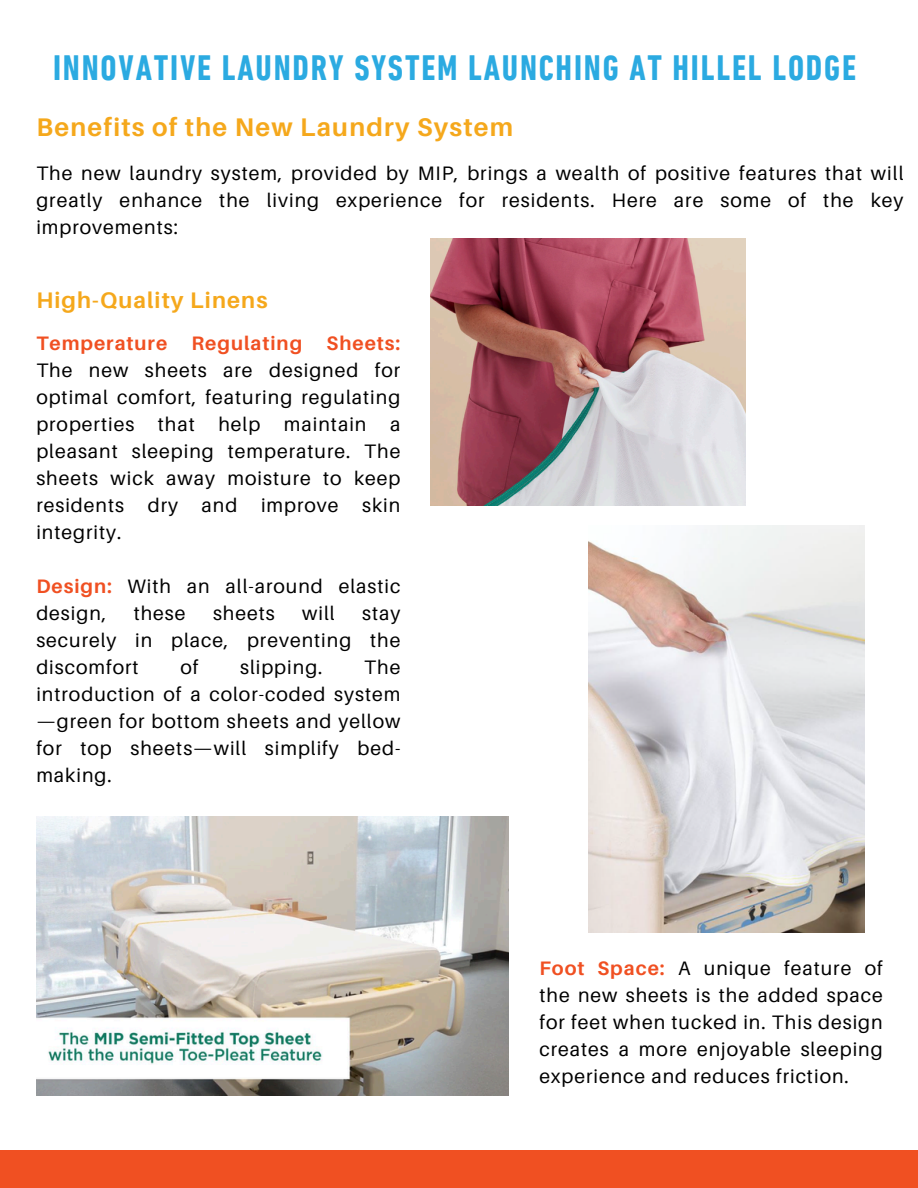
<style>
.page{position:relative;width:918px;height:1188px;background:#fff}
.page>*{position:absolute;margin:0;border:0;box-sizing:border-box;transform-origin:0 0}
.t1{font:700 condensed 36px "DIN Next LT Pro";letter-spacing:.05em;color:#2baae1}
.t2{font:700 25.5px "Aileron";letter-spacing:.05em;color:#f5a81c}
.t3{font:700 22.5px "Aileron";letter-spacing:.05em;color:#f5a81c}
.t4{font:19.5px/27px "Aileron";letter-spacing:.05em;color:#000;text-align:justify}
.s1{font-weight:700;color:#f05022}
</style>
<div class="page">
<div style="left:0;top:1150px;width:918px;height:38px;background:#f05022"></div>
<img style="left:36px;top:817px;width:473px;height:279px">
<img style="left:431px;top:238px;width:315px;height:268px">
<img style="left:588px;top:526px;width:276px;height:407px">
<p class="t1" style="left:53px;top:53px;width:804px">INNOVATIVE LAUNDRY SYSTEM LAUNCHING AT HILLEL LODGE</p>
<h1 class="t2" style="left:36px;top:111px;width:478px">Benefits of the New Laundry System</h1>
<h2 class="t4" style="left:36px;top:159px;width:869px">The new laundry system, provided by MIP, brings a wealth of positive features that will greatly enhance the living experience for residents. Here are some of the key improvements:</h2>
<p class="t3" style="left:36px;top:286px;width:233px">High-Quality Linens</p>
<h3 class="t4" style="left:36px;top:329px;width:366px"><span class="s1">Temperature Regulating Sheets:<br></span>The new sheets are designed for optimal comfort, featuring regulating properties that help maintain a pleasant sleeping temperature. The sheets wick away moisture to keep residents dry and improve skin integrity.</h3>
<p class="t4" style="left:36px;top:572px;width:366px"><span class="s1">Design:</span> With an all-around elastic design,</p>
<p class="t4" style="left:134px;top:599px;width:53px">these</p>
<p class="t4" style="left:213px;top:599px;width:63px">sheets</p>
<p class="t4" style="left:302px;top:599px;width:34px">will</p>
<p class="t4" style="left:36px;top:599px;width:366px;text-indent:326px">stay securely in place, preventing the discomfort</p>
<p class="t4" style="left:180px;top:653px;width:20px">of</p>
<p class="t4" style="left:240px;top:653px;width:84px">slipping.</p>
<p class="t4" style="left:36px;top:653px;width:366px;text-indent:328px">The introduction of a color-coded system —green for bottom sheets and yellow for top sheets—will simplify bed&shy;making.</p>
<p class="t4" style="left:539px;top:954px;width:345px"><span class="s1">Foot Space:</span> A unique feature of the new sheets is the added space for feet when tucked in. This design creates a more enjoyable sleeping experience and reduces friction.</p>
</div>
